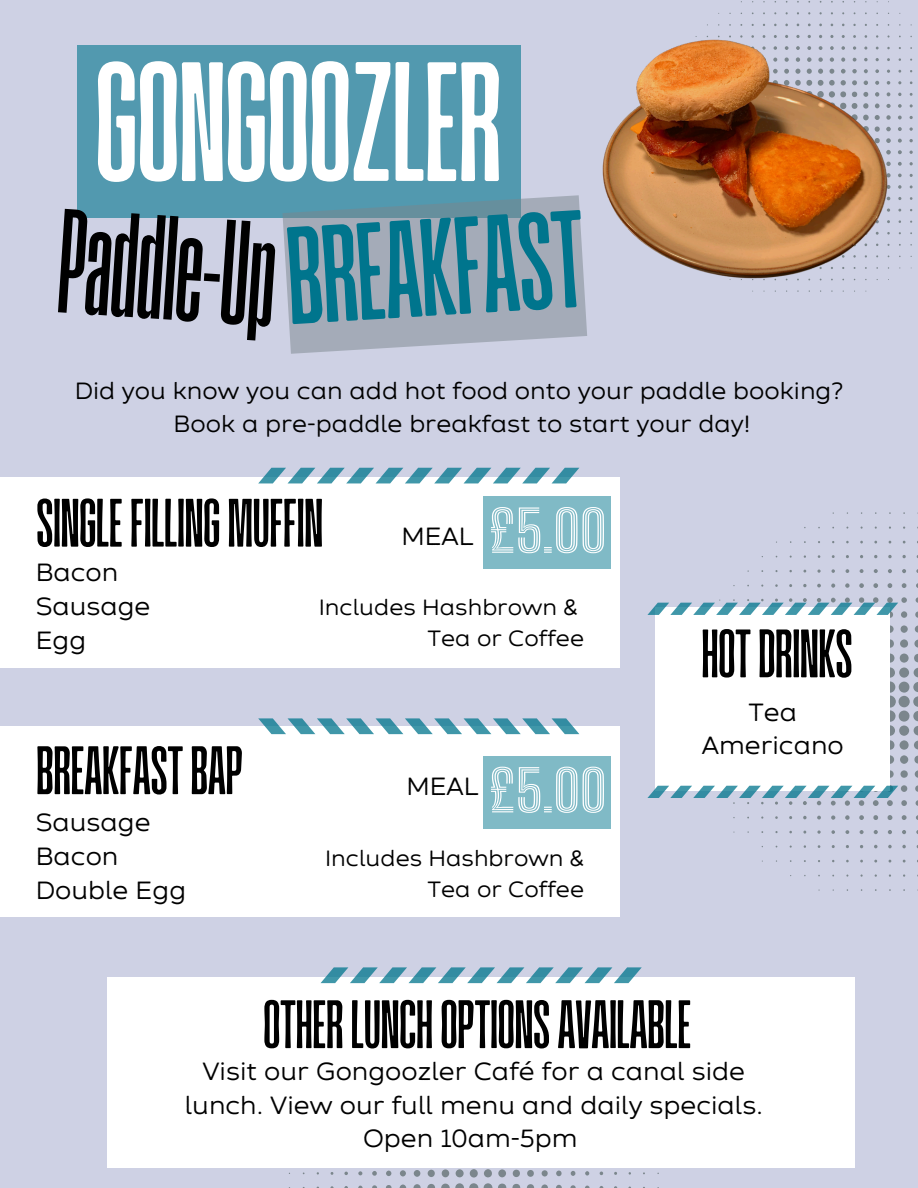
<style>
.page{position:relative;width:918px;height:1188px;background:#ced1e4}
.page>*{position:absolute;margin:0;border:0;box-sizing:border-box;transform-origin:0 0}
.t1{font:179.7px "Paalalabas Display Condens BETA";letter-spacing:-.02em;color:#fff}
.t2{font:146.4px "Paalalabas Display Condens BETA";color:#00758d}
.t3{font:126.15px "Placard Next Comp";color:#000}
.t4{font:72.45px "Paalalabas Display Condens BETA";letter-spacing:-.02em;color:#000}
.t5{font:700 56.55px "Big Shoulders Inline Text";color:#fff}
.t6{font:24.9px/33.8px "Zing Sans Rust R Base";color:#000;text-align:center}
.t7{font:23.4px "Zing Sans Rust R Base";color:#000}
.t8{font:22.05px "Zing Sans Rust R Base";color:#000}
</style>
<div class="page">
<div style="left:77px;top:46px;width:443px;height:172px;background:#5299af"></div>
<svg style="left:283px;top:195px;width:304px;height:159px;background:#9fabb9"></svg>
<svg style="left:890px;top:13px;width:23px;height:256px"></svg>
<div style="left:0;top:477px;width:620px;height:191px;background:#fff"></div>
<svg style="left:289px;top:1169px;width:370px;height:19px"></svg>
<div style="left:0;top:726px;width:620px;height:191px;background:#fff"></div>
<svg style="left:258px;top:468px;width:321px;height:15px"></svg>
<svg style="left:258px;top:718px;width:321px;height:16px"></svg>
<div style="left:107px;top:977px;width:747px;height:191px;background:#fff"></div>
<svg style="left:321px;top:967px;width:321px;height:16px"></svg>
<div style="left:484px;top:496px;width:127px;height:73px;background:#80bac6"></div>
<div style="left:484px;top:756px;width:127px;height:72px;background:#80bac6"></div>
<img style="left:602px;top:1px;width:288px;height:291px">
<svg style="left:705px;top:512px;width:213px;height:379px"></svg>
<div style="left:656px;top:607px;width:234px;height:184px;background:#fff"></div>
<svg style="left:647px;top:603px;width:251px;height:12px"></svg>
<svg style="left:647px;top:786px;width:251px;height:12px"></svg>
<p class="t1" style="left:94px;top:44px;width:411px">GONGOOZLER</p>
<h1 class="t3" style="left:65px;top:173px;width:219px;rotate:4deg">Paddle-Up</h1>
<p class="t2" style="left:283px;top:212px;width:301px;rotate:-3deg">BREAKFAST</p>
<p class="t7" style="left:75px;top:382px;width:770px">Did you know you can add hot food onto your paddle booking?</p>
<p class="t7" style="left:174px;top:414px;width:578px">Book a pre-paddle breakfast to start your day!</p>
<p class="t4" style="left:36px;top:492px;width:290px">SINGLEFILLINGMUFFIN</p>
<h4 class="t6" style="left:401px;top:522px;width:74px">MEAL</h4>
<p class="t5" style="left:488px;top:497px;width:120px">£5.00</p>
<h5 class="t6" style="left:36px;top:557px;width:84px">Bacon</h5>
<h6 class="t6" style="left:36px;top:591px;width:116px">Sausage</h6>
<p class="t6" style="left:36px;top:625px;width:52px">Egg</p>
<p class="t4" style="left:36px;top:739px;width:210px">BREAKFASTBAP</p>
<p class="t6" style="left:36px;top:808px;width:116px">Sausage</p>
<p class="t6" style="left:36px;top:842px;width:84px">Bacon</p>
<p class="t6" style="left:36px;top:875px;width:152px">Double Egg</p>
<h2 class="t8" style="left:319px;top:598px;width:261px">Includes Hashbrown &amp;</h2>
<h3 class="t8" style="left:427px;top:629px;width:158px">Tea or Coffee</h3>
<h5 class="t6" style="left:406px;top:771px;width:74px">MEAL</h5>
<p class="t5" style="left:488px;top:757px;width:120px">£5.00</p>
<h6 class="t8" style="left:325px;top:850px;width:261px">Includes Hashbrown &amp;</h6>
<p class="t8" style="left:427px;top:880px;width:158px">Tea or Coffee</p>
<p class="t4" style="left:701px;top:622px;width:154px">HOTDRINKS</p>
<p class="t6" style="left:748px;top:697px;width:50px">Tea</p>
<p class="t6" style="left:702px;top:731px;width:144px">Americano</p>
<p class="t4" style="left:263px;top:993px;width:431px">OTHERLUNCHOPTIONSAVAILABLE</p>
<p class="t6" style="left:185px;top:1057px;width:580px">Visit our Gongoozler Café for a canal side lunch. View our full menu and daily specials.</p>
<p class="t6" style="left:363px;top:1124px;width:216px">Open 10am-5pm</p>
</div>
